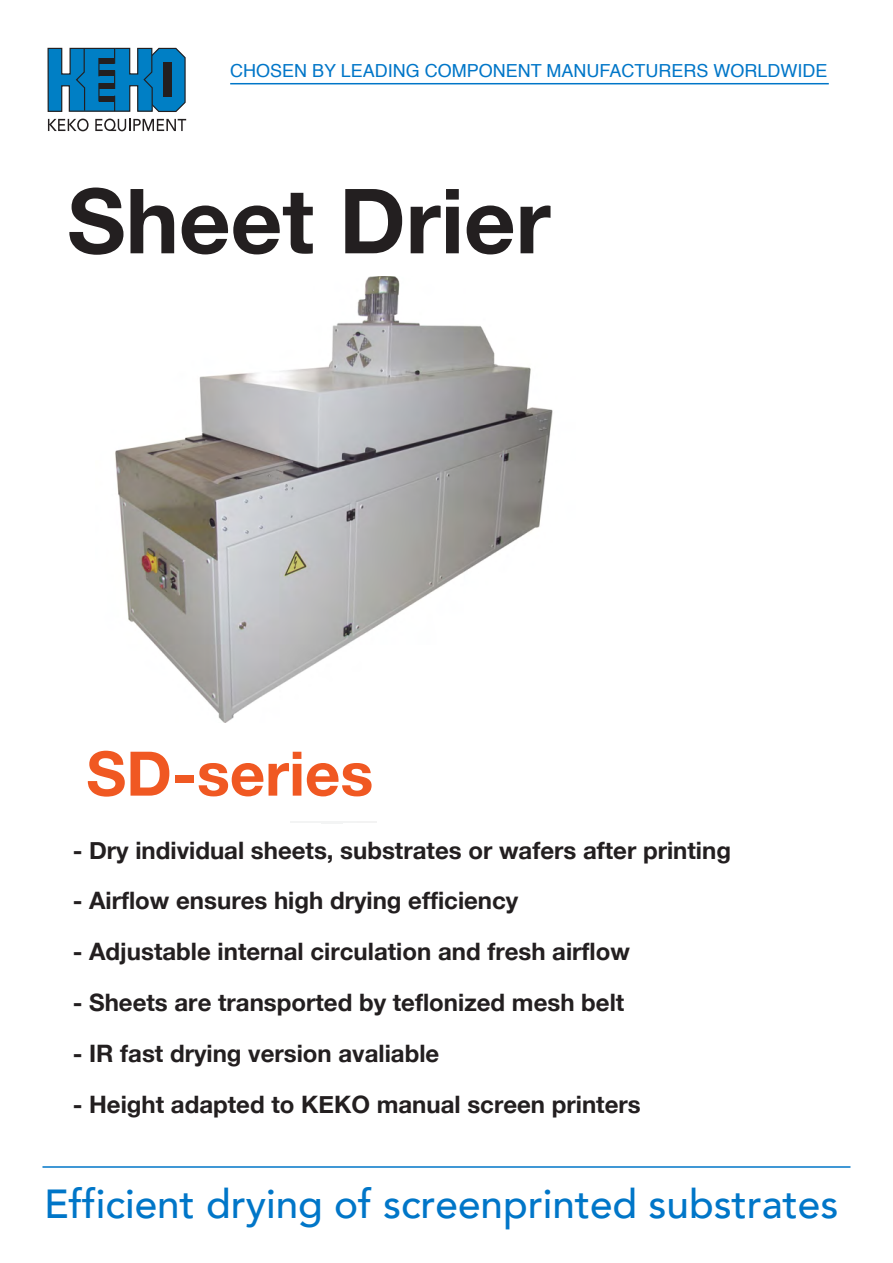
<style>
.page{position:relative;width:893px;height:1263px;background:#fff}
.page>*{position:absolute;margin:0;border:0;box-sizing:border-box;transform-origin:0 0}
.t1{font:700 90px "Helvetica Neue";color:#231f20}
.t2{font:700 61.5px "Helvetica Neue";color:#f05822}
.t3{font:500 40.5px "Avenir";color:#0076c8}
.t4{font:700 24px "Helvetica Neue";color:#231f20}
.t5{font:18px "Helvetica";color:#0076c8}
</style>
<div class="page">
<img style="left:115px;top:276px;width:438px;height:447px">
<svg style="left:321px;top:823px;width:21px;height:1px"></svg>
<hr style="left:42px;top:1166px;width:808px;height:2px;background:#0076c8">
<svg style="left:48px;top:119px;width:41px;height:12px"></svg>
<svg style="left:95px;top:119px;width:91px;height:12px"></svg>
<svg style="left:47px;top:47px;width:139px;height:65px;background:#227bad"></svg>
<hr style="left:230px;top:83px;width:599px;height:1px;background:#0076c8">
<p class="t5" style="left:230px;top:57px;width:599px">CHOSEN BY LEADING COMPONENT MANUFACTURERS WORLDWIDE</p>
<h1 class="t1" style="left:67px;top:151px;width:485px">Sheet Drier</h1>
<h2 class="t2" style="left:86px;top:725px;width:288px">SD-series</h2>
<p class="t4" style="left:73px;top:831px;width:660px">- Dry individual sheets, substrates or wafers after printing</p>
<p class="t4" style="left:73px;top:882px;width:447px">- Airflow ensures high drying efficiency</p>
<p class="t4" style="left:73px;top:933px;width:559px">- Adjustable internal circulation and fresh airflow</p>
<p class="t4" style="left:73px;top:984px;width:553px">- Sheets are transported by teflonized mesh belt</p>
<p class="t4" style="left:73px;top:1035px;width:368px">- IR fast drying version avaliable</p>
<p class="t4" style="left:73px;top:1085px;width:569px">- Height adapted to KEKO manual screen printers</p>
<h3 class="t3" style="left:44px;top:1169px;width:796px">Efficient drying of screenprinted substrates</h3>
</div>
